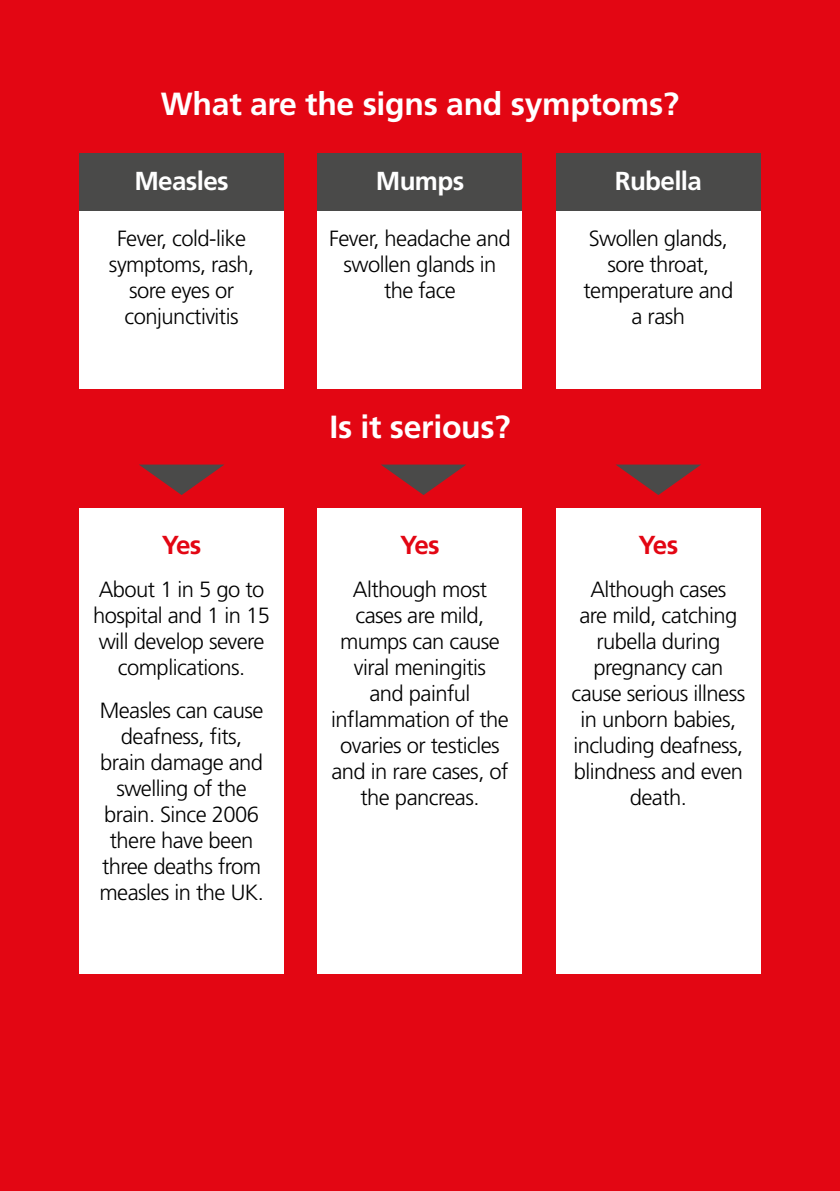
<style>
.page{position:relative;width:840px;height:1191px;background:#fff}
.page>*{position:absolute;margin:0;border:0;box-sizing:border-box;transform-origin:0 0}
.t1{font:700 32px "Frutiger LT Pro";letter-spacing:-.01em;color:#fff}
.t2{font:700 26px "Frutiger LT Pro";letter-spacing:-.025em;color:#fff}
.t3{font:700 26px "Frutiger LT Pro";letter-spacing:-.07em;color:#e30613}
.t4{font:300 22px/26px "Frutiger LT Pro";letter-spacing:-.025em;color:#000;text-align:center}
</style>
<div class="page">
<div style="left:0;top:0;width:839px;height:1191px;background:#e30613"></div>
<div style="left:79px;top:153px;width:204px;height:58px;background:#4a4a49"></div>
<div style="left:317px;top:153px;width:205px;height:58px;background:#4a4a49"></div>
<div style="left:556px;top:153px;width:204px;height:58px;background:#4a4a49"></div>
<div style="left:79px;top:211px;width:204px;height:177px;background:#fff"></div>
<div style="left:79px;top:508px;width:204px;height:465px;background:#fff"></div>
<div style="left:317px;top:211px;width:205px;height:177px;background:#fff"></div>
<div style="left:317px;top:508px;width:205px;height:465px;background:#fff"></div>
<div style="left:556px;top:211px;width:204px;height:177px;background:#fff"></div>
<div style="left:556px;top:508px;width:204px;height:465px;background:#fff"></div>
<svg style="left:139px;top:464px;width:85px;height:31px"></svg>
<svg style="left:381px;top:464px;width:85px;height:31px"></svg>
<svg style="left:615px;top:464px;width:85px;height:31px"></svg>
<h1 class="t1" style="left:161px;top:85px;width:519px">What are the signs and symptoms?</h1>
<h2 class="t2" style="left:134px;top:165px;width:96px">Measles</h2>
<p class="t4" style="left:109px;top:225px;width:147px">Fever, cold-like symptoms, rash, sore eyes or conjunctivitis</p>
<p class="t3" style="left:162px;top:529px;width:41px">Yes</p>
<p class="t4" style="left:93px;top:576px;width:178px">About 1 in 5 go to hospital and 1 in 15 will develop severe complications.</p>
<p class="t4" style="left:99px;top:697px;width:166px">Measles can cause deafness, fits, brain damage and swelling of the brain. Since 2006 there have been three deaths from measles in the UK.</p>
<h2 class="t2" style="left:375px;top:165px;width:90px">Mumps</h2>
<p class="t4" style="left:329px;top:225px;width:183px">Fever, headache and swollen glands in the face</p>
<h1 class="t1" style="left:329px;top:408px;width:182px">Is it serious?</h1>
<p class="t3" style="left:400px;top:529px;width:41px">Yes</p>
<p class="t4" style="left:331px;top:576px;width:179px">Although most cases are mild, mumps can cause viral meningitis<br>and painful inflammation of the ovaries or testicles and in rare cases, of the pancreas.</p>
<h2 class="t2" style="left:614px;top:165px;width:89px">Rubella</h2>
<p class="t4" style="left:583px;top:225px;width:151px">Swollen glands, sore throat, temperature and a rash</p>
<p class="t3" style="left:638px;top:529px;width:41px">Yes</p>
<p class="t4" style="left:571px;top:576px;width:175px">Although cases<br>are mild, catching rubella during pregnancy can cause serious illness in unborn babies, including deafness, blindness and even death.</p>
</div>
